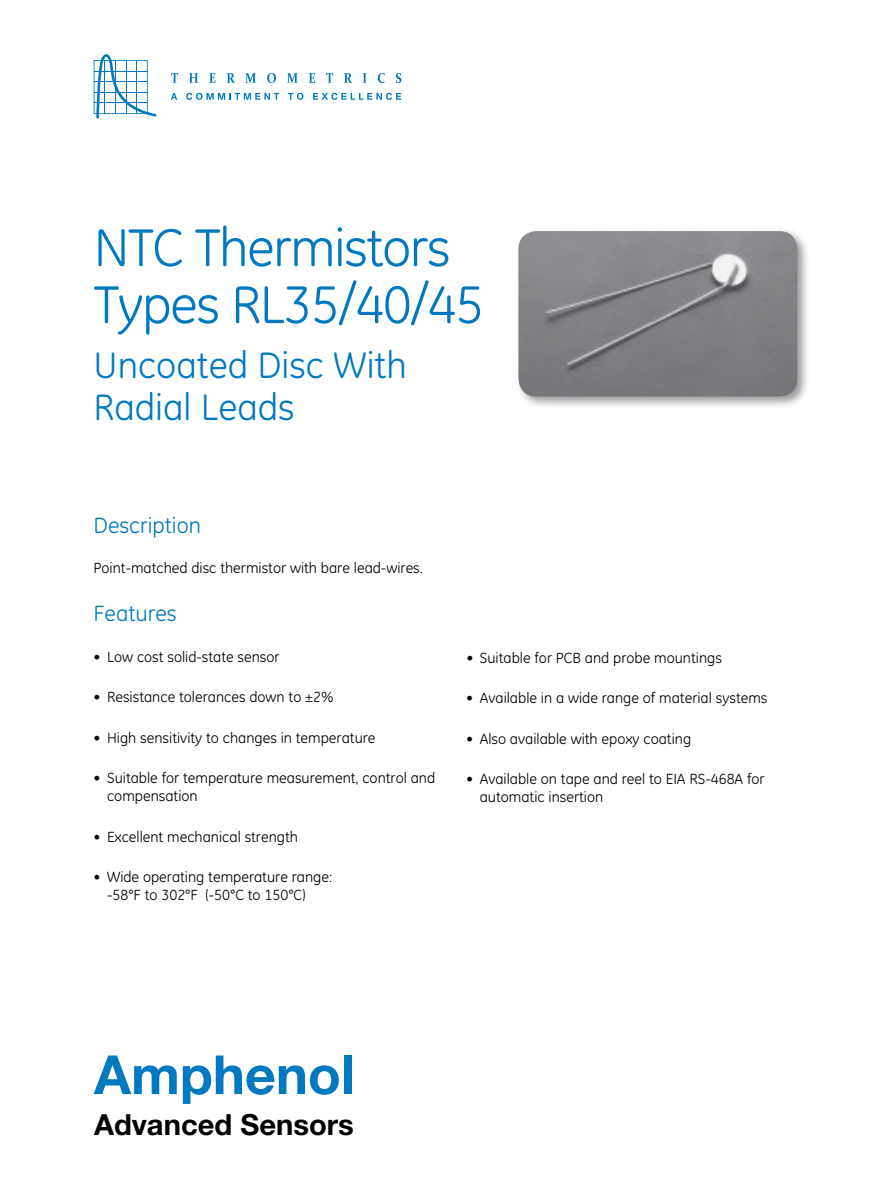
<style>
.page{position:relative;width:891px;height:1188px;background:#fff}
.page>*{position:absolute;margin:0;border:0;box-sizing:border-box;transform-origin:0 0}
.t1{font:54px/57px "GE Inspira";letter-spacing:-.025em;color:#0079c1}
.t2{font:700 54px "Helvetica Neue LT Std";color:#0079c1}
.t3{font:37.5px/42px "GE Inspira";color:#0079c1}
.t4{font:700 29.1px "Helvetica Neue LT Std";color:#000}
.t5{font:22.5px "GE Inspira";color:#0079c1}
.t6{font:15px/18px "GE Inspira";color:#000}
</style>
<div class="page">
<div style="left:515px;top:228px;width:295px;height:182px;background:#000;opacity:.4"></div>
<img style="left:518px;top:231px;width:279px;height:166px">
<svg style="left:94px;top:54px;width:63px;height:65px"></svg>
<svg style="left:171px;top:73px;width:7px;height:10px"></svg>
<svg style="left:189px;top:73px;width:9px;height:10px"></svg>
<svg style="left:209px;top:73px;width:7px;height:10px"></svg>
<svg style="left:227px;top:73px;width:8px;height:10px"></svg>
<svg style="left:245px;top:73px;width:11px;height:10px"></svg>
<svg style="left:267px;top:73px;width:9px;height:10px"></svg>
<svg style="left:287px;top:73px;width:11px;height:10px"></svg>
<svg style="left:309px;top:73px;width:6px;height:10px"></svg>
<svg style="left:326px;top:73px;width:7px;height:10px"></svg>
<svg style="left:344px;top:73px;width:8px;height:10px"></svg>
<svg style="left:363px;top:73px;width:4px;height:10px"></svg>
<svg style="left:378px;top:73px;width:7px;height:10px"></svg>
<svg style="left:396px;top:73px;width:5px;height:10px"></svg>
<svg style="left:171px;top:93px;width:6px;height:7px"></svg>
<svg style="left:186px;top:93px;width:93px;height:7px"></svg>
<svg style="left:288px;top:93px;width:15px;height:7px"></svg>
<svg style="left:313px;top:93px;width:88px;height:7px"></svg>
<h1 class="t1" style="left:94px;top:220px;width:392px">NTC Thermistors<br>Types RL35/40/45</h1>
<h2 class="t3" style="left:94px;top:345px;width:315px">Uncoated Disc With<br>Radial Leads</h2>
<h3 class="t5" style="left:94px;top:512px;width:109px">Description</h3>
<p class="t6" style="left:94px;top:559px;width:331px">Point-matched disc thermistor with bare lead-wires.</p>
<h3 class="t5" style="left:94px;top:601px;width:85px">Features</h3>
<p class="t6" style="left:94px;top:648px;width:188px">• Low cost solid-state sensor</p>
<p class="t6" style="left:94px;top:688px;width:242px">• Resistance tolerances down to ±2%</p>
<p class="t6" style="left:94px;top:729px;width:283px">• High sensitivity to changes in temperature</p>
<p class="t6" style="left:107px;top:769px;width:330px;text-indent:-13px">• Suitable for temperature measurement, control and compensation</p>
<p class="t6" style="left:94px;top:828px;width:206px">• Excellent mechanical strength</p>
<p class="t6" style="left:107px;top:868px;width:226px;text-indent:-13px">• Wide operating temperature range: -58°F to 302°F (-50°C to 150°C)</p>
<p class="t6" style="left:466px;top:649px;width:257px">• Suitable for PCB and probe mountings</p>
<p class="t6" style="left:466px;top:689px;width:303px">• Available in a wide range of material systems</p>
<p class="t6" style="left:466px;top:730px;width:226px">• Also available with epoxy coating</p>
<p class="t6" style="left:480px;top:770px;width:286px;text-indent:-13px">• Available on tape and reel to EIA RS-468A for automatic insertion</p>
<h1 class="t2" style="left:94px;top:1041px;width:262px">Amphenol</h1>
<h3 class="t4" style="left:94px;top:1107px;width:261px">Advanced Sensors</h3>
</div>
